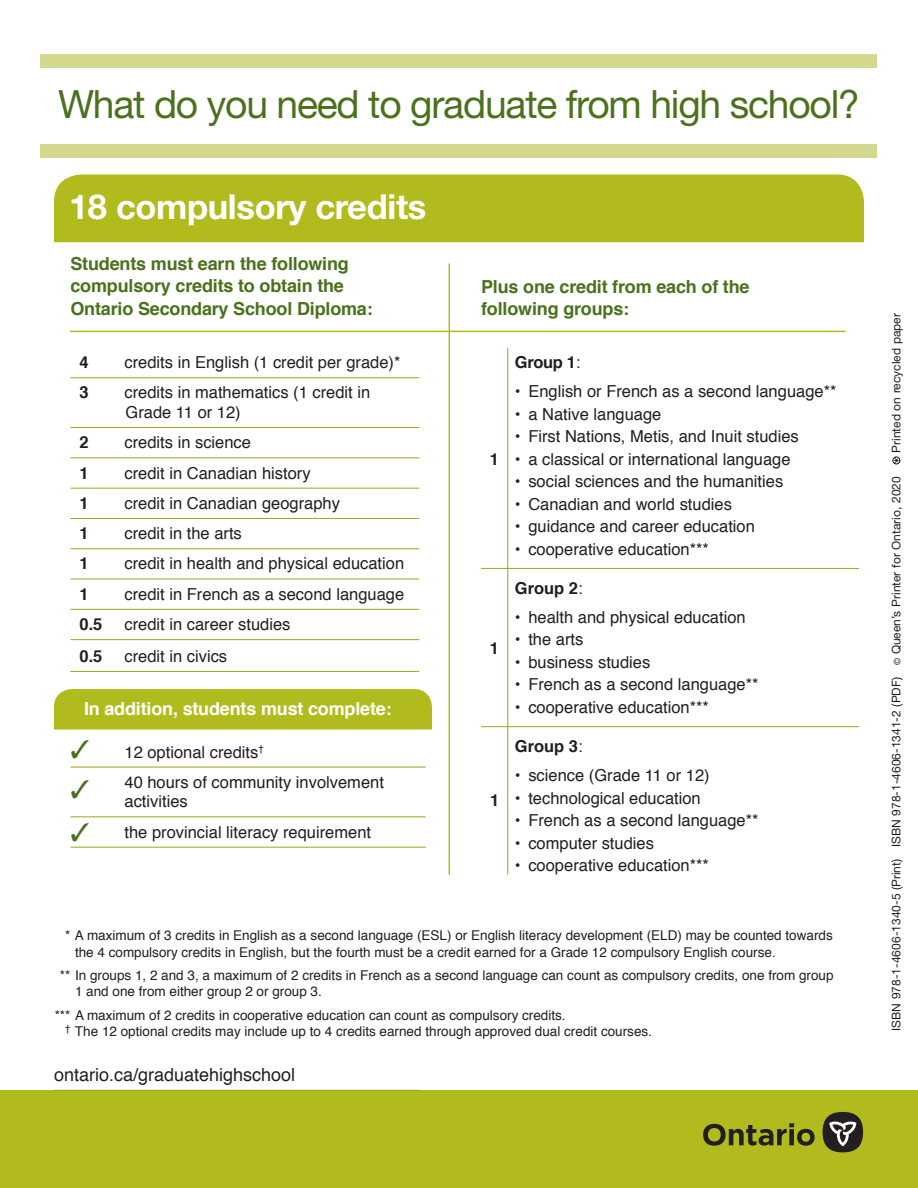
<style>
.page{position:relative;width:918px;height:1188px;background:#fff}
.page>*{position:absolute;margin:0;border:0;box-sizing:border-box;transform-origin:0 0}
.t1{font:39px "Helvetica Neue";letter-spacing:-.03em;color:#4b711d}
.t2{font:700 34.5px "Helvetica Neue";letter-spacing:-.01em;color:#fff}
.t3{font:700 18px/22.5px "Helvetica";letter-spacing:-.01em;color:#4b711d}
.t4{font:700 18px "Helvetica";letter-spacing:-.01em;color:#fff}
.t5{font:18px "Helvetica";color:#231f20}
.t6{font:16.5px/19.5px "Helvetica";color:#231f20}
.Group{font:700 16.5px "Helvetica";color:#231f20}
.Disclaimer{font:13.5px/16.5px "Helvetica";color:#231f20}
.t7{font:12px "Helvetica Neue";color:#231f20}
.s1{color:#4b711d}
.s2{font-weight:400}
.s3{font-size:9px}
</style>
<div class="page">
<div style="left:40px;top:54px;width:838px;height:14px;background:#d4d88e"></div>
<div style="left:40px;top:144px;width:838px;height:14px;background:#d4d88e"></div>
<div style="left:54px;top:174px;width:810px;height:68px;background:#b2bb1e"></div>
<div style="left:54px;top:689px;width:378px;height:41px;background:#b2bb1e"></div>
<hr style="left:449px;top:264px;width:1px;height:611px;background:#b2bb1e">
<hr style="left:70px;top:331px;width:776px;height:1px;background:#b2bb1e">
<hr style="left:481px;top:568px;width:378px;height:1px;background:#9fa617">
<hr style="left:481px;top:726px;width:378px;height:1px;background:#9fa617">
<hr style="left:70px;top:377px;width:349px;height:1px;background:#9fa617">
<hr style="left:70px;top:427px;width:349px;height:1px;background:#9fa617">
<hr style="left:70px;top:457px;width:349px;height:1px;background:#9fa617">
<hr style="left:70px;top:488px;width:349px;height:1px;background:#9fa617">
<hr style="left:70px;top:518px;width:349px;height:1px;background:#9fa617">
<hr style="left:70px;top:548px;width:349px;height:1px;background:#9fa617">
<hr style="left:70px;top:579px;width:349px;height:1px;background:#9fa617">
<hr style="left:70px;top:609px;width:349px;height:1px;background:#9fa617">
<hr style="left:70px;top:639px;width:349px;height:1px;background:#9fa617">
<hr style="left:70px;top:671px;width:349px;height:1px;background:#9fa617">
<svg style="left:892px;top:456px;width:8px;height:8px"></svg>
<div style="left:0;top:1090px;width:918px;height:98px;background:#b2bb1e"></div>
<svg style="left:703px;top:1123px;width:112px;height:23px"></svg>
<div style="left:823px;top:1112px;width:40px;height:40px;background:#231f20;border-radius:50%"></div>
<svg style="left:829px;top:1121px;width:27px;height:25px"></svg>
<hr style="left:54px;top:1090px;width:366px;height:1px;background:#9fa617">
<hr style="left:70px;top:767px;width:356px;height:1px;background:#9fa617">
<hr style="left:70px;top:817px;width:356px;height:1px;background:#9fa617">
<hr style="left:70px;top:847px;width:356px;height:1px;background:#9fa617">
<hr style="left:507px;top:348px;width:1px;height:527px;background:#9fa617">
<h1 class="t1" style="left:58px;top:81px;width:804px">What do you need to graduate from high school?</h1>
<h2 class="t2" style="left:69px;top:186px;width:359px">18 compulsory credits</h2>
<h3 class="t3" style="left:70px;top:253px;width:304px">Students must earn the following compulsory credits to obtain the<br>Ontario Secondary School Diploma:</h3>
<p class="Group" style="left:80px;top:349px;width:11px">4</p>
<p class="t6" style="left:124px;top:353px;width:278px">credits in English (1 credit per grade)*</p>
<p class="Group" style="left:80px;top:379px;width:11px">3</p>
<p class="t6" style="left:124px;top:383px;width:247px">credits in mathematics (1 credit in<br>Grade 11 or 12)</p>
<p class="Group" style="left:80px;top:429px;width:11px">2</p>
<p class="t6" style="left:124px;top:433px;width:128px">credits in science</p>
<p class="Group" style="left:80px;top:459px;width:11px">1</p>
<p class="t6" style="left:124px;top:464px;width:188px">credit in Canadian history</p>
<p class="Group" style="left:80px;top:490px;width:11px">1</p>
<p class="t6" style="left:124px;top:494px;width:217px">credit in Canadian geography</p>
<p class="Group" style="left:80px;top:520px;width:11px">1</p>
<p class="t6" style="left:124px;top:524px;width:119px">credit in the arts</p>
<p class="Group" style="left:80px;top:550px;width:11px">1</p>
<p class="t6" style="left:124px;top:554px;width:281px">credit in health and physical education</p>
<p class="Group" style="left:80px;top:581px;width:11px">1</p>
<p class="t6" style="left:124px;top:585px;width:281px">credit in French as a second language</p>
<p class="Group" style="left:80px;top:611px;width:24px">0.5</p>
<p class="t6" style="left:124px;top:615px;width:167px">credit in career studies</p>
<p class="Group" style="left:80px;top:643px;width:24px">0.5</p>
<p class="t6" style="left:124px;top:647px;width:104px">credit in civics</p>
<h3 class="t4" style="left:84px;top:694px;width:309px">In addition, students must complete:</h3>
<p class="t6" style="left:70px;top:742px;width:195px"><span class="s1">✓</span> 12 optional credits<sup>†</sup></p>
<p class="t6" style="left:125px;top:773px;width:261px;text-indent:-54px"><span class="s1">✓</span> 40 hours of community involvement activities</p>
<p class="t6" style="left:70px;top:823px;width:302px"><span class="s1">✓</span> the provincial literacy requirement</p>
<h3 class="t3" style="left:481px;top:275px;width:270px">Plus one credit from each of the following groups:</h3>
<p class="Group" style="left:515px;top:349px;width:67px">Group 1<span class="s2">:</span></p>
<p class="t6" style="left:515px;top:382px;width:323px">• English or French as a second language**</p>
<p class="t6" style="left:515px;top:405px;width:148px">• a Native language</p>
<p class="t6" style="left:515px;top:427px;width:286px">• First Nations, Metis, and Inuit studies</p>
<p class="t6" style="left:515px;top:450px;width:277px">• a classical or international language</p>
<p class="t6" style="left:515px;top:472px;width:270px">• social sciences and the humanities</p>
<p class="t6" style="left:515px;top:495px;width:219px">• Canadian and world studies</p>
<p class="t6" style="left:515px;top:517px;width:242px">• guidance and career education</p>
<p class="t6" style="left:515px;top:540px;width:196px">• cooperative education***</p>
<p class="Group" style="left:515px;top:574px;width:69px">Group 2<span class="s2">:</span></p>
<p class="t6" style="left:515px;top:608px;width:232px">• health and physical education</p>
<p class="t6" style="left:515px;top:630px;width:70px">• the arts</p>
<p class="t6" style="left:515px;top:653px;width:137px">• business studies</p>
<p class="t6" style="left:515px;top:675px;width:245px">• French as a second language**</p>
<p class="t6" style="left:515px;top:698px;width:196px">• cooperative education***</p>
<p class="Group" style="left:515px;top:733px;width:69px">Group 3<span class="s2">:</span></p>
<p class="t6" style="left:515px;top:766px;width:196px">• science (Grade 11 or 12)</p>
<p class="t6" style="left:515px;top:789px;width:187px">• technological education</p>
<p class="t6" style="left:515px;top:811px;width:245px">• French as a second language**</p>
<p class="t6" style="left:515px;top:834px;width:141px">• computer studies</p>
<p class="t6" style="left:515px;top:856px;width:196px">• cooperative education***</p>
<p class="Group" style="left:490px;top:446px;width:11px">1</p>
<p class="Group" style="left:490px;top:635px;width:11px">1</p>
<p class="Group" style="left:490px;top:787px;width:11px">1</p>
<p class="Disclaimer" style="left:75px;top:928px;width:759px;text-indent:-10px">* A maximum of 3 credits in English as a second language (ESL) or English literacy development (ELD) may be counted towards the 4 compulsory credits in English, but the fourth must be a credit earned for a Grade 12 compulsory English course.</p>
<p class="Disclaimer" style="left:75px;top:967px;width:760px;text-indent:-15px">** In groups 1, 2 and 3, a maximum of 2 credits in French as a second language can count as compulsory credits, one from group<br>1 and one from either group 2 or group 3.</p>
<p class="Disclaimer" style="left:65px;top:1007px;width:588px;text-indent:-10px">*** A maximum of 2 credits in cooperative education can count as compulsory credits.<br><sup>†</sup> The 12 optional credits may include up to 4 credits earned through approved dual credit courses.</p>
<p class="t5" style="left:54px;top:1061px;width:243px">ontario.ca/graduatehighschool</p>
<p class="t7" style="left:889px;top:453px;width:141px;rotate:-90deg">Printed on recycled paper</p>
<p class="t7" style="left:889px;top:1031px;width:556px;rotate:-90deg">ISBN 978-1-4606-1340-5 (Print) ISBN 978-1-4606-1341-2 (PDF) <span class="s3">©</span> Queen’s Printer for Ontario, 2020</p>
</div>
